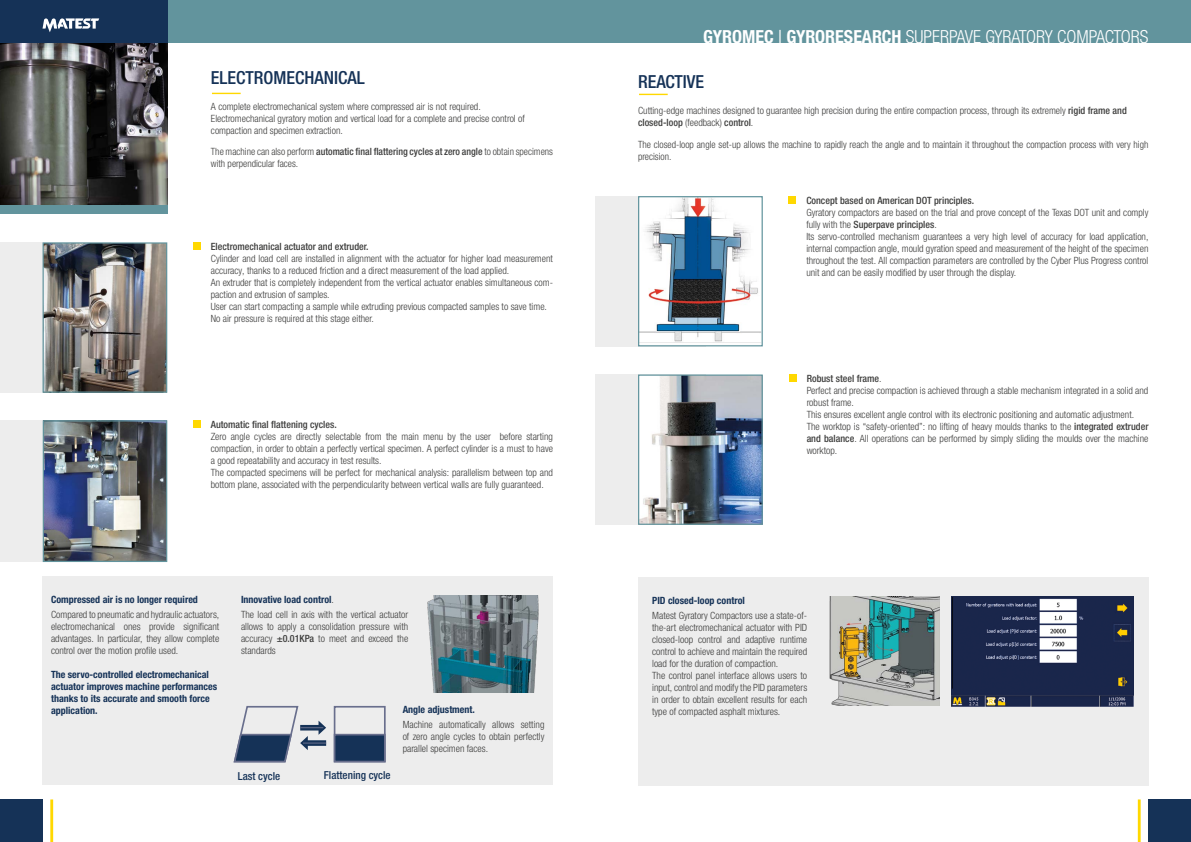
<style>
.page{position:relative;width:1191px;height:842px;background:#fff}
.page>*{position:absolute;margin:0;border:0;box-sizing:border-box;transform-origin:0 0}
.t1{font:300 condensed 18px "Helvetica Neue LTW1 G";color:#fff}
.t2{font:500 condensed 18px "Helvetica Neue LTW1 G";color:#153257}
.t3{font:500 condensed 11px "Helvetica Neue LTW1 G";color:#153257}
.t4{font:300 condensed 10px/12px "Helvetica Neue LTW1 G";color:#3c3c3b}
.t5{font:700 condensed 10px/12px "Helvetica Neue LTW1 G";color:#153257}
.t6{font:500 condensed 10px "Helvetica Neue LTW1 G";color:#3c3c3b}
.s1{font-weight:500}
.s2{font-weight:700;color:#153257}
.s3{font-weight:700}
.s4{font-weight:400}
</style>
<div class="page">
<div style="left:0;top:799px;width:43px;height:43px;background:#153257"></div>
<hr style="left:50px;top:799px;width:3px;height:43px;background:#ffd800">
<div style="left:1148px;top:799px;width:43px;height:43px;background:#153257"></div>
<hr style="left:1137px;top:799px;width:3px;height:43px;background:#ffd800">
<div style="left:43px;top:576px;width:510px;height:209px;background:#ededed"></div>
<img style="left:0;top:43px;width:168px;height:163px">
<div style="left:0;top:206px;width:168px;height:8px;background:#62949d"></div>
<div style="left:153px;top:0;width:1038px;height:43px;background:#62949d"></div>
<div style="left:0;top:0;width:168px;height:43px;background:#153257"></div>
<svg style="left:43px;top:18px;width:56px;height:14px"></svg>
<div style="left:193px;top:420px;width:8px;height:8px;background:#ffd800"></div>
<svg style="left:212px;top:93px;width:29px;height:1px"></svg>
<div style="left:0;top:242px;width:111px;height:151px;background:#ededed"></div>
<img style="left:45px;top:244px;width:120px;height:147px">
<div style="left:43px;top:242px;width:124px;height:151px;border:1px solid #62949d"></div>
<div style="left:193px;top:242px;width:8px;height:8px;background:#ffd800"></div>
<div style="left:0;top:420px;width:127px;height:142px;background:#ededed"></div>
<img style="left:45px;top:422px;width:120px;height:138px">
<div style="left:43px;top:420px;width:124px;height:142px;border:1px solid #62949d"></div>
<div style="left:334px;top:706px;width:52px;height:56px;border:2px solid #696f8d"></div>
<div style="left:334px;top:734px;width:52px;height:28px;background:#153257;border:2px solid #696f8d"></div>
<svg style="left:233px;top:705px;width:93px;height:58px"></svg>
<img style="left:427px;top:596px;width:112px;height:96px">
<div style="left:638px;top:577px;width:510px;height:208px;background:#ededed"></div>
<svg style="left:639px;top:94px;width:28px;height:1px"></svg>
<div style="left:788px;top:374px;width:8px;height:8px;background:#ffd800"></div>
<div style="left:788px;top:196px;width:8px;height:8px;background:#ffd800"></div>
<img style="left:829px;top:597px;width:110px;height:108px">
<img style="left:951px;top:597px;width:182px;height:109px">
<div style="left:595px;top:196px;width:111px;height:150px;background:#ededed"></div>
<img style="left:640px;top:198px;width:121px;height:146px">
<div style="left:638px;top:196px;width:125px;height:150px;border:1px solid #62949d"></div>
<div style="left:595px;top:374px;width:111px;height:151px;background:#ededed"></div>
<img style="left:640px;top:376px;width:121px;height:147px">
<div style="left:638px;top:374px;width:125px;height:151px;border:1px solid #62949d"></div>
<h1 class="t2" style="left:211px;top:66px;width:155px">ELECTROMECHANICAL</h1>
<p class="t4" style="left:211px;top:100px;width:315px">A complete electromechanical system where compressed air is not required.<br>Electromechanical gyratory motion and vertical load for a complete and precise control of compaction and specimen extraction.</p>
<p class="t4" style="left:211px;top:146px;width:343px">The machine can also perform <span class="s1">automatic final flattering cycles at zero angle</span> to obtain specimens with perpendicular faces.</p>
<p class="t6" style="left:211px;top:241px;width:159px">Electromechanical actuator and extruder.</p>
<p class="t4" style="left:211px;top:253px;width:344px">Cylinder and load cell are installed in alignment with the actuator for higher load measurement accuracy, thanks to a reduced friction and a direct measurement of the load applied.<br>An extruder that is completely independent from the vertical actuator enables simultaneous com&shy;paction and extrusion of samples.<br>User can start compacting a sample while extruding previous compacted samples to save time.<br>No air pressure is required at this stage either.</p>
<p class="t6" style="left:211px;top:419px;width:127px">Automatic final flattening cycles.</p>
<p class="t4" style="left:211px;top:431px;width:344px">Zero angle cycles are directly selectable from the main menu by the user before starting compaction, in order to obtain a perfectly vertical specimen. A perfect cylinder is a must to have a good repeatability and accuracy in test results.<br>The compacted specimens will be perfect for mechanical analysis: parallelism between top and bottom plane, associated with the perpendicularity between vertical walls are fully guaranteed.</p>
<p class="t5" style="left:51px;top:593px;width:148px">Compressed air is no longer required</p>
<p class="t4" style="left:51px;top:608px;width:170px;text-align:justify">Compared to pneumatic and hydraulic actuators, electromechanical ones provide significant advantages. In particular, they allow complete control over the motion profile used.</p>
<p class="t5" style="left:51px;top:668px;width:168px">The servo-controlled electromechanical actuator improves machine performances thanks to its accurate and smooth force application.</p>
<p class="t4" style="left:241px;top:592px;width:169px;line-height:14.8px"><span class="s2">Innovative load control</span>.<br>The load cell in axis with the vertical actuator</p>
<p class="t4" style="left:241px;top:620px;width:169px;text-align:justify">allows to apply a consolidation pressure with accuracy <span class="s1">±0.01KPa</span> to meet and exceed the standards</p>
<p class="t3" style="left:238px;top:769px;width:44px">Last cycle</p>
<p class="t3" style="left:324px;top:768px;width:68px">Flattening cycle</p>
<p class="t5" style="left:403px;top:703px;width:74px">Angle adjustment.</p>
<p class="t4" style="left:403px;top:718px;width:143px;text-align:justify">Machine automatically allows setting of zero angle cycles to obtain perfectly parallel specimen faces.</p>
<h1 class="t1" style="left:703px;top:26px;width:446px"><span class="s3">GYROMEC</span> <span class="s4">|</span> <span class="s3">GYRORESEARCH</span> SUPERPAVE GYRATORY COMPACTORS</h1>
<h1 class="t2" style="left:638px;top:71px;width:68px">REACTIVE</h1>
<p class="t4" style="left:638px;top:105px;width:490px">Cutting-edge machines designed to guarantee high precision during the entire compaction process, through its extremely <span class="s1">rigid frame and closed-loop</span> (feedback) <span class="s1">control</span>.</p>
<p class="t4" style="left:638px;top:139px;width:512px">The closed-loop angle set-up allows the machine to rapidly reach the angle and to maintain it throughout the compaction process with very high precision.</p>
<p class="t6" style="left:806px;top:194px;width:169px">Concept based on American DOT principles.</p>
<p class="t4" style="left:806px;top:206px;width:344px">Gyratory compactors are based on the trial and prove concept of the Texas DOT unit and comply fully with the <span class="s1">Superpave principles</span>.<br>Its servo-controlled mechanism guarantees a very high level of accuracy for load application, internal compaction angle, mould gyration speed and measurement of the height of the specimen throughout the test. All compaction parameters are controlled by the Cyber Plus Progress control unit and can be easily modified by user through the display.</p>
<p class="t4" style="left:806px;top:373px;width:343px"><span class="s1">Robust steel frame</span>.<br>Perfect and precise compaction is achieved through a stable mechanism integrated in a solid and robust frame.<br>This ensures excellent angle control with its electronic positioning and automatic adjustment.<br>The worktop is “safety-oriented”: no lifting of heavy moulds thanks to the <span class="s1">integrated extruder and balance</span>. All operations can be performed by simply sliding the moulds over the machine worktop.</p>
<p class="t5" style="left:652px;top:594px;width:94px">PID closed-loop control</p>
<p class="t4" style="left:652px;top:609px;width:156px">Matest Gyratory Compactors use a state-of&shy;the-art electromechanical actuator with PID closed-loop control and adaptive runtime control to achieve and maintain the required load for the duration of compaction.<br>The control panel interface allows users to input, control and modify the PID parameters in order to obtain excellent results for each type of compacted asphalt mixtures.</p>
</div>
